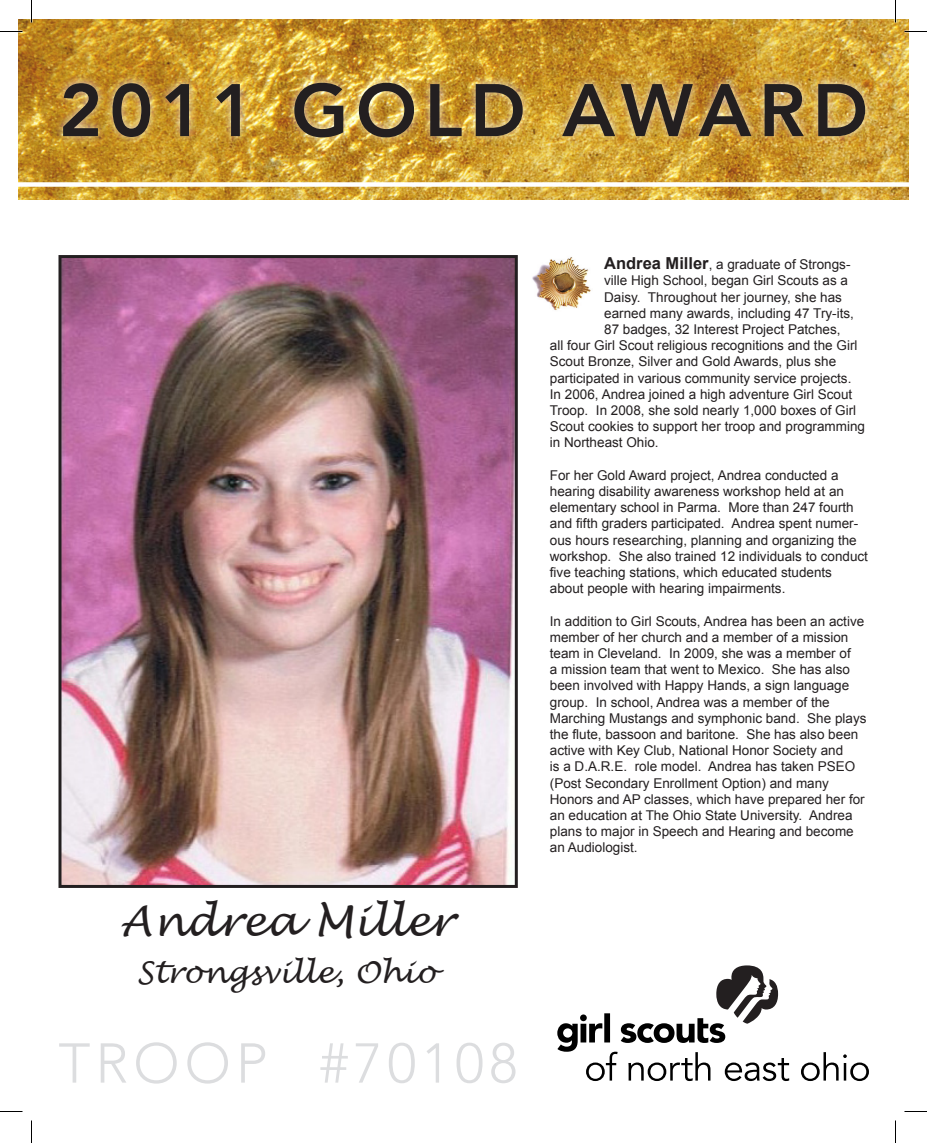
<style>
.page{position:relative;width:927px;height:1143px;background:#fff}
.page>*{position:absolute;margin:0;border:0;box-sizing:border-box;transform-origin:0 0}
.t1{font:800 73.5px "Avenir";letter-spacing:.1em;color:#231f20}
.t2{font:300 55.5px "Avenir";letter-spacing:.09em;color:#dcdddf}
.t3{font:italic 42px "Lucida Handwriting";color:#231f20}
.t4{font:italic 30px "Lucida Handwriting";color:#231f20}
.t5{font:13.5px/16.2px "Arial";color:#231f20}
.s1{font-weight:700;font-size:16.5px}
</style>
<div class="page">
<svg style="left:801px;top:1052px;width:68px;height:29px"></svg>
<svg style="left:557px;top:965px;width:232px;height:116px"></svg>
<img style="left:18px;top:20px;width:891px;height:180px">
<div style="left:18px;top:182px;width:891px;height:5px;background:#fff"></div>
<div style="left:53px;top:73px;width:821px;height:74px;background:#fff;opacity:.75"></div>
<img style="left:532px;top:257px;width:59px;height:53px">
<img style="left:62px;top:259px;width:452px;height:625px">
<div style="left:58px;top:255px;width:460px;height:633px;border:3px solid #231f20"></div>
<svg style="left:0;top:31px;width:22px;height:1px"></svg>
<svg style="left:904px;top:31px;width:23px;height:1px"></svg>
<svg style="left:0;top:1111px;width:22px;height:1px"></svg>
<svg style="left:904px;top:1111px;width:23px;height:1px"></svg>
<svg style="left:31px;top:0;width:1px;height:22px"></svg>
<svg style="left:31px;top:1120px;width:1px;height:23px"></svg>
<svg style="left:895px;top:0;width:1px;height:22px"></svg>
<svg style="left:895px;top:1120px;width:1px;height:23px"></svg>
<h1 class="t1" style="left:59px;top:67px;width:811px">2011 GOLD AWARD</h1>
<p class="t3" style="left:120px;top:896px;width:335px">Andrea Miller</p>
<p class="t4" style="left:137px;top:954px;width:301px">Strongsville, Ohio</p>
<p class="t2" style="left:58px;top:1031px;width:461px">TROOP #70108</p>
<p class="t5" style="left:604px;top:256px;width:248px"><span class="s1">Andrea Miller</span>, a graduate of Strongs-</p>
<p class="t5" style="left:604px;top:272px;width:245px">ville High School, began Girl Scouts as a</p>
<p class="t5" style="left:604px;top:289px;width:239px">Daisy. Throughout her journey, she has</p>
<p class="t5" style="left:604px;top:305px;width:251px">earned many awards, including 47 Try-its,</p>
<p class="t5" style="left:604px;top:321px;width:238px">87 badges, 32 Interest Project Patches,</p>
<p class="t5" style="left:550px;top:337px;width:309px">all four Girl Scout religious recognitions and the Girl</p>
<p class="t5" style="left:550px;top:353px;width:288px">Scout Bronze, Silver and Gold Awards, plus she</p>
<p class="t5" style="left:550px;top:370px;width:303px">participated in various community service projects.</p>
<p class="t5" style="left:550px;top:386px;width:304px">In 2006, Andrea joined a high adventure Girl Scout</p>
<p class="t5" style="left:550px;top:402px;width:308px">Troop. In 2008, she sold nearly 1,000 boxes of Girl</p>
<p class="t5" style="left:550px;top:418px;width:317px">Scout cookies to support her troop and programming</p>
<p class="t5" style="left:550px;top:434px;width:110px">in Northeast Ohio.</p>
<p class="t5" style="left:550px;top:467px;width:320px">For her Gold Award project, Andrea conducted a hearing disability awareness workshop held at an elementary school in Parma. More than 247 fourth and fifth graders participated. Andrea spent numer&shy;ous hours researching, planning and organizing the workshop. She also trained 12 individuals to conduct five teaching stations, which educated students about people with hearing impairments.</p>
<p class="t5" style="left:550px;top:613px;width:318px">In addition to Girl Scouts, Andrea has been an active member of her church and a member of a mission team in Cleveland. In 2009, she was a member of<br>a mission team that went to Mexico. She has also been involved with Happy Hands, a sign language group. In school, Andrea was a member of the Marching Mustangs and symphonic band. She plays the flute, bassoon and baritone. She has also been active with Key Club, National Honor Society and<br>is a D.A.R.E. role model. Andrea has taken PSEO (Post Secondary Enrollment Option) and many Honors and AP classes, which have prepared her for an education at The Ohio State University. Andrea plans to major in Speech and Hearing and become an Audiologist.</p>
</div>
